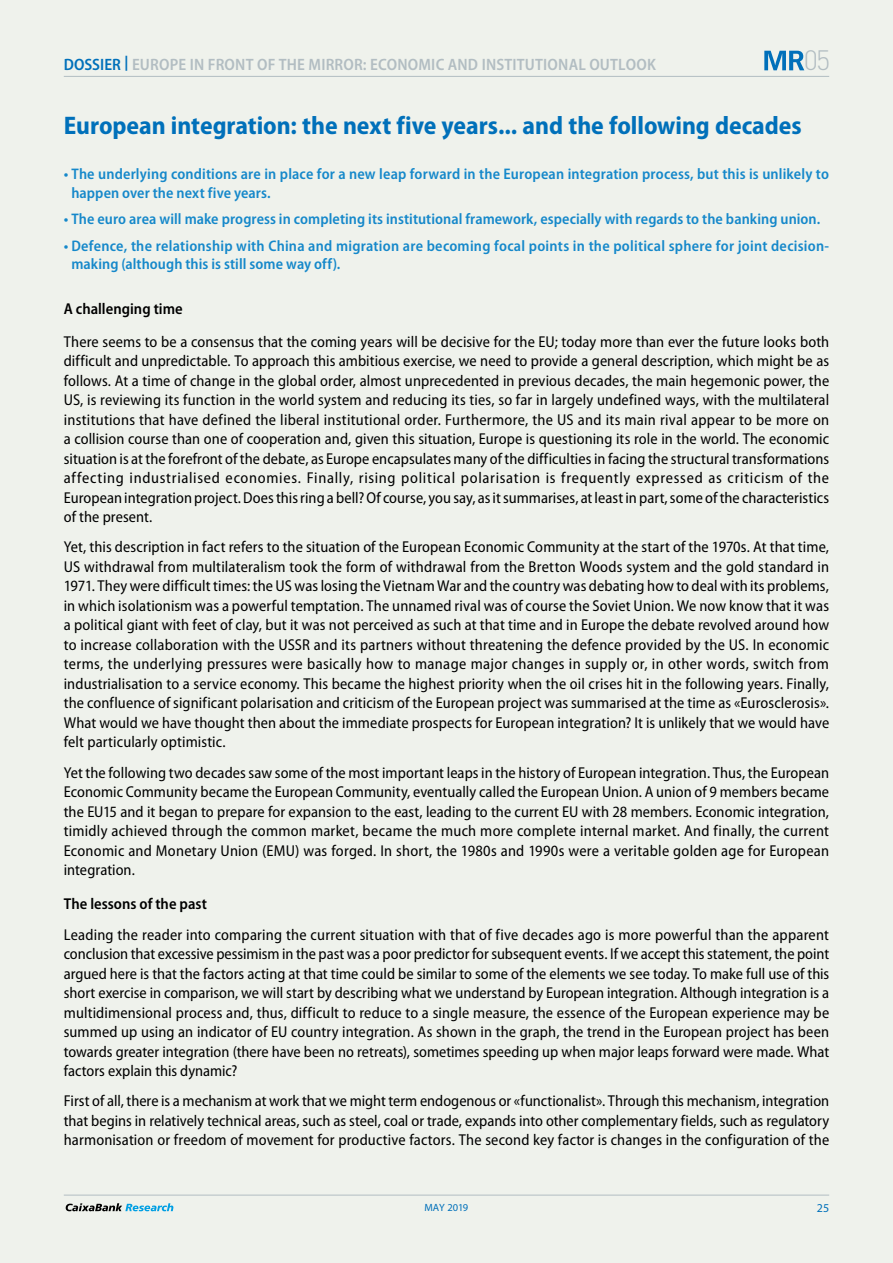
<style>
.page{position:relative;width:893px;height:1263px;background:#fff}
.page>*{position:absolute;margin:0;border:0;box-sizing:border-box;transform-origin:0 0}
.t1{font:300 27.6px "DIN Pro";color:#b2bdc2}
.t2{font:700 semi-condensed 25.5px "Myriad Pro";letter-spacing:-.005em;color:#0070ba}
.t3{font:600 semi-condensed 16.5px "Myriad Pro";letter-spacing:.01em;color:#b2bdc2}
.t4{font:semi-condensed 15.75px/19.5px "Myriad Pro";letter-spacing:.005em;color:#000;text-align:justify}
.t5{font:600 semi-condensed 15.75px "Myriad Pro";color:#000}
.t6{font:600 semi-condensed 15.3px/18px "Myriad Pro";letter-spacing:.01em;color:#1588ca}
.t7{font:12px "Myriad Pro";color:#0070ba}
.t8{font:10.5px "Myriad Pro";color:#0070ba}
.s1{color:#0070ba}
</style>
<div class="page">
<div style="left:1px;top:0;width:892px;height:1263px;background:#eff2ec"></div>
<hr style="left:64px;top:76px;width:765px;height:1px;background:#b2bdc2">
<hr style="left:64px;top:1195px;width:765px;height:1px;background:#b2bdc2">
<svg style="left:66px;top:1203px;width:107px;height:8px"></svg>
<svg style="left:764px;top:51px;width:40px;height:19px"></svg>
<p class="t3" style="left:64px;top:55px;width:594px"><span class="s1">DOSSIER</span> <sup>|</sup> EUROPE IN FRONT OF THE MIRROR: ECONOMIC AND INSTITUTIONAL OUTLOOK</p>
<h1 class="t1" style="left:804px;top:39px;width:28px">05</h1>
<h2 class="t2" style="left:64px;top:111px;width:739px">European integration: the next five years... and the following decades</h2>
<p class="t6" style="left:71px;top:166px;width:759px;text-indent:-8px">• The underlying conditions are in place for a new leap forward in the European integration process, but this is unlikely to happen over the next five years.</p>
<p class="t6" style="left:64px;top:210px;width:758px">• The euro area will make progress in completing its institutional framework, especially with regards to the banking union.</p>
<p class="t6" style="left:71px;top:237px;width:759px;text-indent:-8px">• Defence, the relationship with China and migration are becoming focal points in the political sphere for joint decision&shy;making (although this is still some way off).</p>
<p class="t5" style="left:64px;top:300px;width:120px">A challenging time</p>
<p class="t4" style="left:64px;top:332px;width:767px">There seems to be a consensus that the coming years will be decisive for the EU; today more than ever the future looks both difficult and unpredictable. To approach this ambitious exercise, we need to provide a general description, which might be as follows. At a time of change in the global order, almost unprecedented in previous decades, the main hegemonic power, the US, is reviewing its function in the world system and reducing its ties, so far in largely undefined ways, with the multilateral institutions that have defined the liberal institutional order. Furthermore, the US and its main rival appear to be more on a collision course than one of cooperation and, given this situation, Europe is questioning its role in the world. The economic situation is at the forefront of the debate, as Europe encapsulates many of the difficulties in facing the structural transformations affecting industrialised economies. Finally, rising political polarisation is frequently expressed as criticism of the European integration project. Does this ring a bell? Of course, you say, as it summarises, at least in part, some of the characteristics of the present.</p>
<p class="t4" style="left:64px;top:538px;width:767px">Yet, this description in fact refers to the situation of the European Economic Community at the start of the 1970s. At that time, US withdrawal from multilateralism took the form of withdrawal from the Bretton Woods system and the gold standard in 1971. They were difficult times: the US was losing the Vietnam War and the country was debating how to deal with its problems, in which isolationism was a powerful temptation. The unnamed rival was of course the Soviet Union. We now know that it was a political giant with feet of clay, but it was not perceived as such at that time and in Europe the debate revolved around how to increase collaboration with the USSR and its partners without threatening the defence provided by the US. In economic terms, the underlying pressures were basically how to manage major changes in supply or, in other words, switch from industrialisation to a service economy. This became the highest priority when the oil crises hit in the following years. Finally, the confluence of significant polarisation and criticism of the European project was summarised at the time as «Eurosclerosis».<br>What would we have thought then about the immediate prospects for European integration? It is unlikely that we would have felt particularly optimistic.</p>
<p class="t4" style="left:64px;top:763px;width:767px">Yet the following two decades saw some of the most important leaps in the history of European integration. Thus, the European Economic Community became the European Community, eventually called the European Union. A union of 9 members became the EU15 and it began to prepare for expansion to the east, leading to the current EU with 28 members. Economic integration, timidly achieved through the common market, became the much more complete internal market. And finally, the current Economic and Monetary Union (EMU) was forged. In short, the 1980s and 1990s were a veritable golden age for European integration.</p>
<p class="t5" style="left:64px;top:895px;width:145px">The lessons of the past</p>
<p class="t4" style="left:64px;top:925px;width:767px">Leading the reader into comparing the current situation with that of five decades ago is more powerful than the apparent conclusion that excessive pessimism in the past was a poor predictor for subsequent events. If we accept this statement, the point argued here is that the factors acting at that time could be similar to some of the elements we see today. To make full use of this short exercise in comparison, we will start by describing what we understand by European integration. Although integration is a multidimensional process and, thus, difficult to reduce to a single measure, the essence of the European experience may be summed up using an indicator of EU country integration. As shown in the graph, the trend in the European project has been towards greater integration (there have been no retreats), sometimes speeding up when major leaps forward were made. What factors explain this dynamic?</p>
<p class="t4" style="left:64px;top:1091px;width:767px">First of all, there is a mechanism at work that we might term endogenous or «functionalist». Through this mechanism, integration that begins in relatively technical areas, such as steel, coal or trade, expands into other complementary fields, such as regulatory harmonisation or freedom of movement for productive factors. The second key factor is changes in the configuration of the</p>
<p class="t8" style="left:424px;top:1201px;width:45px">MAY 2019</p>
<p class="t7" style="left:817px;top:1201px;width:14px">25</p>
</div>
